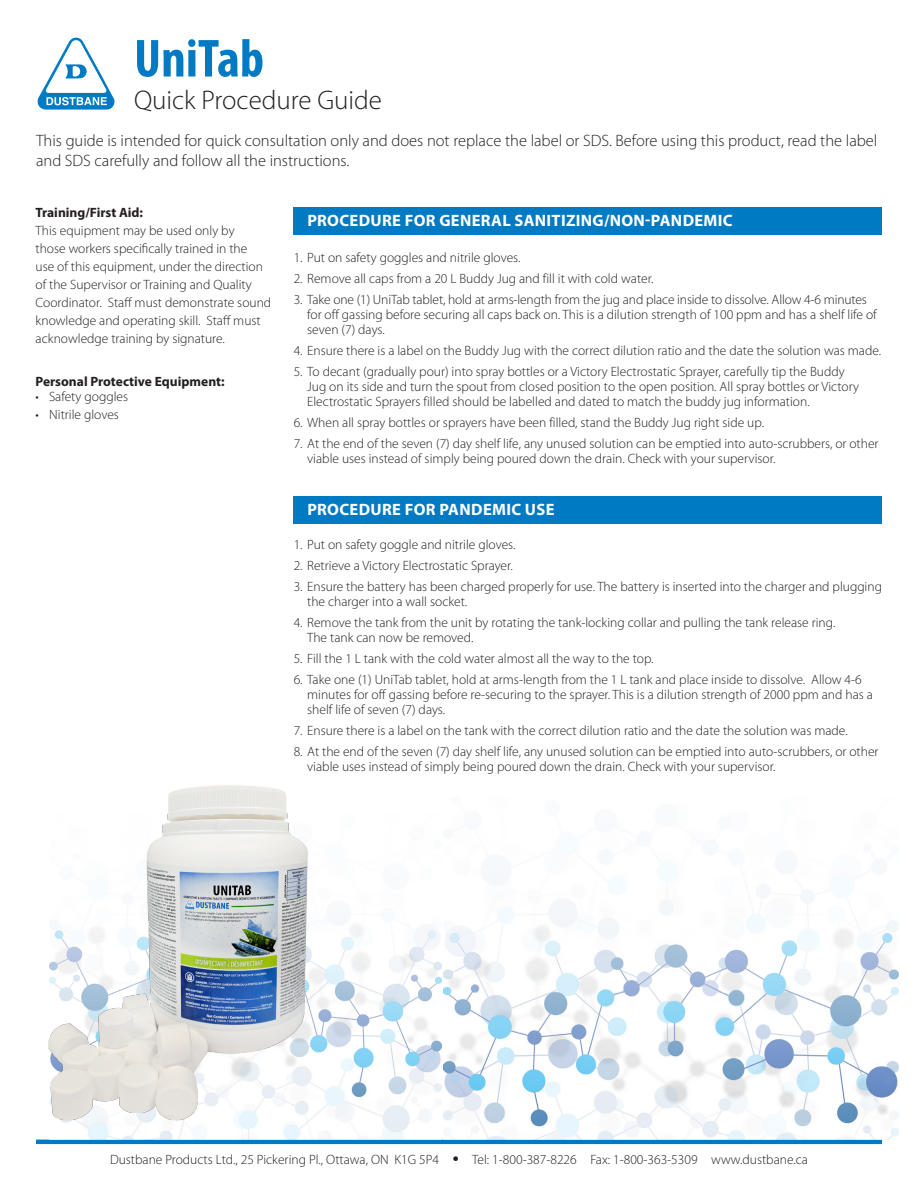
<style>
.page{position:relative;width:918px;height:1188px;background:#fff}
.page>*{position:absolute;margin:0;border:0;box-sizing:border-box;transform-origin:0 0}
.page_header{font:700 condensed 54px "Myriad Pro";color:#007ac2}
.page_subtitle{font:300 27px "Myriad Pro";color:#231f20}
.intro{font:300 16.5px/19.5px "Myriad Pro";color:#231f20}
.t1{font:700 16.5px "Myriad Pro";letter-spacing:.02em;color:#fff}
.bullet_list{font:300 13.5px/15px "Myriad Pro";color:#231f20}
.body_text{font:300 13.5px/18px "Myriad Pro";color:#231f20}
.subtitle_Myriad_Bold{font:700 13.5px "Myriad Pro";color:#231f20}
.s1{font-weight:900;font-size:16.5px}
</style>
<div class="page">
<hr style="left:36px;top:1140px;width:846px;height:4px;background:#007ac2">
<img style="left:49px;top:926px;width:392px;height:214px">
<img style="left:444px;top:878px;width:454px;height:262px">
<svg style="left:37px;top:37px;width:78px;height:73px"></svg>
<div style="left:294px;top:207px;width:588px;height:28px;background:#007ac2"></div>
<div style="left:294px;top:496px;width:588px;height:27px;background:#007ac2"></div>
<img style="left:48px;top:785px;width:308px;height:347px">
<p class="page_header" style="left:134px;top:25px;width:131px">UniTab</p>
<p class="page_subtitle" style="left:134px;top:84px;width:249px">Quick Procedure Guide</p>
<p class="intro" style="left:36px;top:131px;width:843px">This guide is intended for quick consultation only and does not replace the label or SDS. Before using this product, read the label and SDS carefully and follow all the instructions.</p>
<p class="subtitle_Myriad_Bold" style="left:36px;top:204px;width:109px">Training/First Aid:</p>
<p class="body_text" style="left:36px;top:222px;width:237px">This equipment may be used only by<br>those workers specifically trained in the<br>use of this equipment, under the direction of the Supervisor or Training and Quality Coordinator. Staff must demonstrate sound knowledge and operating skill. Staff must acknowledge training by signature.</p>
<p class="subtitle_Myriad_Bold" style="left:36px;top:373px;width:191px">Personal Protective Equipment:</p>
<p class="bullet_list" style="left:36px;top:389px;width:94px">• Safety goggles</p>
<p class="bullet_list" style="left:36px;top:407px;width:85px">• Nitrile gloves</p>
<p class="t1" style="left:307px;top:210px;width:427px">PROCEDURE FOR GENERAL SANITIZING/NON-PANDEMIC</p>
<p class="bullet_list" style="left:294px;top:250px;width:228px">1. Put on safety goggles and nitrile gloves.</p>
<p class="bullet_list" style="left:294px;top:271px;width:361px">2. Remove all caps from a 20 L Buddy Jug and fill it with cold water.</p>
<p class="bullet_list" style="left:307px;top:292px;width:571px;text-indent:-14px">3. Take one (1) UniTab tablet, hold at arms-length from the jug and place inside to dissolve. Allow 4-6 minutes for off gassing before securing all caps back on. This is a dilution strength of 100 ppm and has a shelf life of seven (7) days.</p>
<p class="bullet_list" style="left:294px;top:343px;width:589px">4. Ensure there is a label on the Buddy Jug with the correct dilution ratio and the date the solution was made.</p>
<p class="bullet_list" style="left:307px;top:364px;width:553px;text-indent:-14px">5. To decant (gradually pour) into spray bottles or a Victory Electrostatic Sprayer, carefully tip the Buddy<br>Jug on its side and turn the spout from closed position to the open position. All spray bottles or Victory<br>Electrostatic Sprayers filled should be labelled and dated to match the buddy jug information.</p>
<p class="bullet_list" style="left:294px;top:415px;width:472px">6. When all spray bottles or sprayers have been filled, stand the Buddy Jug right side up.</p>
<p class="bullet_list" style="left:307px;top:436px;width:573px;text-indent:-14px">7. At the end of the seven (7) day shelf life, any unused solution can be emptied into auto-scrubbers, or other viable uses instead of simply being poured down the drain. Check with your supervisor.</p>
<p class="t1" style="left:307px;top:499px;width:249px">PROCEDURE FOR PANDEMIC USE</p>
<p class="bullet_list" style="left:294px;top:537px;width:223px">1. Put on safety goggle and nitrile gloves.</p>
<p class="bullet_list" style="left:294px;top:558px;width:221px">2. Retrieve a Victory Electrostatic Sprayer.</p>
<p class="bullet_list" style="left:307px;top:579px;width:576px;text-indent:-14px">3. Ensure the battery has been charged properly for use. The battery is inserted into the charger and plugging the charger into a wall socket.</p>
<p class="bullet_list" style="left:307px;top:615px;width:530px;text-indent:-14px">4. Remove the tank from the unit by rotating the tank-locking collar and pulling the tank release ring.<br>The tank can now be removed.</p>
<p class="bullet_list" style="left:294px;top:651px;width:361px">5. Fill the 1 L tank with the cold water almost all the way to the top.</p>
<p class="bullet_list" style="left:307px;top:672px;width:567px;text-indent:-14px">6. Take one (1) UniTab tablet, hold at arms-length from the 1 L tank and place inside to dissolve. Allow 4-6 minutes for off gassing before re-securing to the sprayer. This is a dilution strength of 2000 ppm and has a shelf life of seven (7) days.</p>
<p class="bullet_list" style="left:294px;top:723px;width:555px">7. Ensure there is a label on the tank with the correct dilution ratio and the date the solution was made.</p>
<p class="bullet_list" style="left:307px;top:744px;width:573px;text-indent:-14px">8. At the end of the seven (7) day shelf life, any unused solution can be emptied into auto-scrubbers, or other viable uses instead of simply being poured down the drain. Check with your supervisor.</p>
<p class="bullet_list" style="left:110px;top:1152px;width:699px">Dustbane Products Ltd., 25 Pickering Pl., Ottawa, ON K1G 5P4 <span class="s1">•</span> Tel: 1-800-387-8226 Fax: 1-800-363-5309 www.dustbane.ca</p>
</div>
